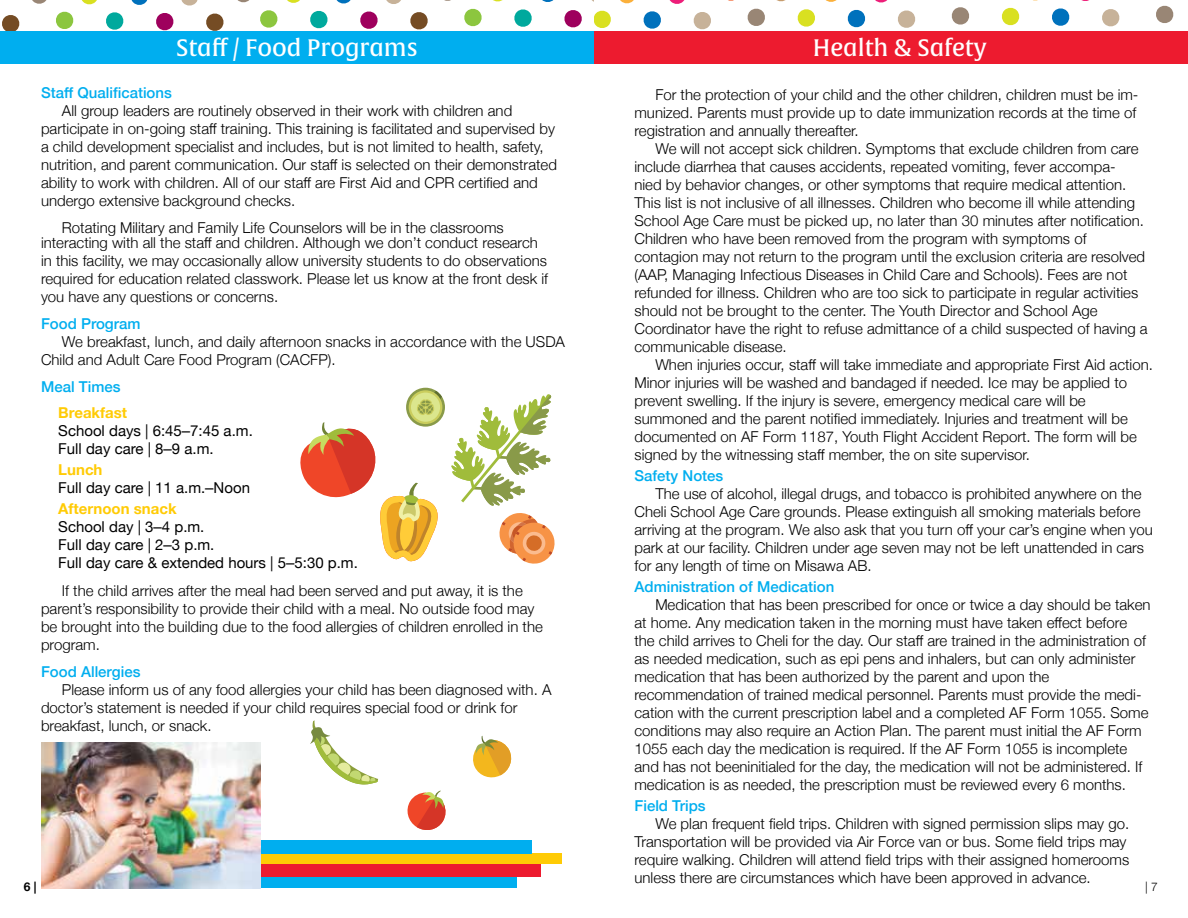
<style>
.page{position:relative;width:1188px;height:918px;background:#fff}
.page>*{position:absolute;margin:0;border:0;box-sizing:border-box;transform-origin:0 0}
.t1{font:23.4px "Alverata Informal PE Medium";color:#fff}
.t2{font:300 15px/18px "Helvetica Neue";color:#000}
.t3{font:15px/18px "Helvetica Neue";color:#000}
.t4{font:500 15px "Helvetica Neue";color:#00aeef}
.t5{font:700 12px "Helvetica Neue";color:#000}
.t6{font:300 12px "Helvetica Neue";color:#000}
.s1{font-weight:700;color:#ffcb05}
.s2{font-family:"Helvetica"}
</style>
<div class="page">
<svg style="left:464px;top:8px;width:18px;height:19px"></svg>
<svg style="left:493px;top:0;width:10px;height:2px"></svg>
<svg style="left:514px;top:9px;width:18px;height:18px"></svg>
<svg style="left:542px;top:0;width:12px;height:2px"></svg>
<svg style="left:237px;top:0;width:12px;height:3px"></svg>
<svg style="left:260px;top:10px;width:18px;height:18px"></svg>
<svg style="left:287px;top:0;width:13px;height:3px"></svg>
<svg style="left:310px;top:11px;width:18px;height:18px"></svg>
<svg style="left:336px;top:0;width:15px;height:4px"></svg>
<svg style="left:360px;top:11px;width:18px;height:18px"></svg>
<svg style="left:386px;top:0;width:15px;height:4px"></svg>
<svg style="left:410px;top:12px;width:18px;height:18px"></svg>
<svg style="left:32px;top:0;width:15px;height:4px"></svg>
<svg style="left:56px;top:11px;width:18px;height:18px"></svg>
<svg style="left:81px;top:0;width:16px;height:5px"></svg>
<svg style="left:106px;top:12px;width:18px;height:18px"></svg>
<svg style="left:131px;top:0;width:16px;height:5px"></svg>
<svg style="left:156px;top:13px;width:18px;height:18px"></svg>
<svg style="left:181px;top:0;width:17px;height:6px"></svg>
<svg style="left:206px;top:13px;width:18px;height:18px"></svg>
<svg style="left:2px;top:15px;width:18px;height:16px"></svg>
<svg style="left:1156px;top:5px;width:18px;height:18px"></svg>
<svg style="left:951px;top:7px;width:18px;height:18px"></svg>
<svg style="left:1001px;top:7px;width:19px;height:19px"></svg>
<svg style="left:1052px;top:8px;width:18px;height:18px"></svg>
<svg style="left:1102px;top:9px;width:18px;height:18px"></svg>
<svg style="left:747px;top:8px;width:18px;height:18px"></svg>
<svg style="left:776px;top:0;width:10px;height:2px"></svg>
<svg style="left:797px;top:9px;width:18px;height:18px"></svg>
<svg style="left:826px;top:0;width:11px;height:2px"></svg>
<svg style="left:847px;top:9px;width:19px;height:19px"></svg>
<svg style="left:875px;top:0;width:12px;height:3px"></svg>
<svg style="left:898px;top:10px;width:18px;height:18px"></svg>
<svg style="left:564px;top:0;width:70px;height:28px"></svg>
<svg style="left:643px;top:0;width:42px;height:29px"></svg>
<svg style="left:693px;top:12px;width:18px;height:18px"></svg>
<div style="left:0;top:31px;width:594px;height:33px;background:#00aeef"></div>
<div style="left:595px;top:31px;width:593px;height:33px;background:#ed1b2f"></div>
<div style="left:143px;top:853px;width:419px;height:11px;background:#ffcb05"></div>
<div style="left:181px;top:840px;width:350px;height:14px;background:#00aeef"></div>
<div style="left:208px;top:874px;width:308px;height:14px;background:#00aeef"></div>
<div style="left:169px;top:864px;width:372px;height:12px;background:#ed1b2f"></div>
<img style="left:41px;top:742px;width:219px;height:147px">
<svg style="left:406px;top:388px;width:39px;height:39px"></svg>
<div style="left:409px;top:390px;width:33px;height:34px;background:#cacd5d;border-radius:50%"></div>
<div style="left:411px;top:393px;width:29px;height:29px;background:#dbe68d;border-radius:50%"></div>
<svg style="left:417px;top:391px;width:25px;height:24px"></svg>
<svg style="left:451px;top:394px;width:104px;height:170px"></svg>
<svg style="left:300px;top:422px;width:138px;height:140px"></svg>
<svg style="left:310px;top:720px;width:68px;height:65px"></svg>
<svg style="left:473px;top:736px;width:39px;height:42px"></svg>
<svg style="left:407px;top:791px;width:39px;height:39px"></svg>
<h1 class="t1" style="left:176px;top:33px;width:243px">Staff / Food Programs</h1>
<h1 class="t1" style="left:813px;top:32px;width:175px">Health &amp; Safety</h1>
<p class="t4" style="left:41px;top:80px;width:132px">Staff Qualifications</p>
<p class="t2" style="left:41px;top:100px;width:517px;text-indent:21px">All group leaders are routinely observed in their work with children and participate in on-going staff training. This training is facilitated and supervised by a child development specialist and includes, but is not limited to health, safety, nutrition, and parent communication. Our staff is selected on their demonstrated ability to work with children. All of our staff are First Aid and CPR certified and undergo extensive background checks.</p>
<p class="t2" style="left:41px;top:219px;width:498px;line-height:15px;text-indent:21px">Rotating Military and Family Life Counselors will be in the classrooms interacting with all the staff and children. Although we don’t conduct research</p>
<p class="t2" style="left:41px;top:250px;width:509px;text-align:justify">in this facility, we may occasionally allow university students to do observations required for education related classwork. Please let us know at the front desk if you have any questions or concerns.</p>
<p class="t4" style="left:41px;top:311px;width:101px">Food Program</p>
<p class="t2" style="left:41px;top:331px;width:526px;text-indent:21px">We breakfast, lunch, and daily afternoon snacks in accordance with the USDA<br>Child and Adult Care Food Program (CACFP).</p>
<p class="t4" style="left:41px;top:374px;width:81px">Meal Times</p>
<p class="t2" style="left:634px;top:84px;width:506px;text-indent:21px">For the protection of your child and the other children, children must be im&shy;munized. Parents must provide up to date immunization records at the time of registration and annually thereafter.</p>
<p class="t2" style="left:634px;top:138px;width:515px;text-indent:21px">We will not accept sick children. Symptoms that exclude children from care include diarrhea that causes accidents, repeated vomiting, fever accompa-<br>nied by behavior changes, or other symptoms that require medical attention.<br>This list is not inclusive of all illnesses. Children who become ill while attending School Age Care must be picked up, no later than 30 minutes after notification.<br>Children who have been removed from the program with symptoms of contagion may not return to the program until the exclusion criteria are resolved (AAP, Managing Infectious Diseases in Child Care and Schools). Fees are not refunded for illness. Children who are too sick to participate in regular activities should not be brought to the center. The Youth Director and School Age Coordinator have the right to refuse admittance of a child suspected of having a communicable disease.</p>
<p class="t2" style="left:634px;top:354px;width:520px;text-indent:21px">When injuries occur, staff will take immediate and appropriate First Aid action.<br>Minor injuries will be washed and bandaged if needed. Ice may be applied to prevent swelling. If the injury is severe, emergency medical care will be summoned and the parent notified immediately. Injuries and treatment will be documented on AF Form 1187, Youth Flight Accident Report. The form will be signed by the witnessing staff member, the on site supervisor.</p>
<p class="t4" style="left:634px;top:463px;width:90px">Safety Notes</p>
<p class="t2" style="left:634px;top:483px;width:520px;text-indent:21px">The use of alcohol, illegal drugs, and tobacco is prohibited anywhere on the Cheli School Age Care grounds. Please extinguish all smoking materials before arriving at the program. We also ask that you turn off your car’s engine when you park at our facility. Children under age seven may not be left unattended in cars for any length of time on Misawa AB.</p>
<p class="t4" style="left:634px;top:574px;width:201px">Administration of Medication</p>
<p class="t2" style="left:634px;top:594px;width:518px;text-indent:21px">Medication that has been prescribed for once or twice a day should be taken at home. Any medication taken in the morning must have taken effect before the child arrives to Cheli for the day. Our staff are trained in the administration of as needed medication, such as epi pens and inhalers, but can only administer medication that has been authorized by the parent and upon the recommendation of trained medical personnel. Parents must provide the medi&shy;cation with the current prescription label and a completed AF Form 1055. Some conditions may also require an Action Plan. The parent must initial the AF Form 1055 each day the medication is required. If the AF Form 1055 is incomplete and has not beeninitialed for the day, the medication will not be administered. If medication is as needed, the prescription must be reviewed every 6 months.</p>
<p class="t4" style="left:634px;top:793px;width:73px">Field Trips</p>
<p class="t2" style="left:634px;top:813px;width:496px;text-indent:21px">We plan frequent field trips. Children with signed permission slips may go.<br>Transportation will be provided via Air Force van or bus. Some field trips may require walking. Children will attend field trips with their assigned homerooms unless there are circumstances which have been approved in advance.</p>
<p class="t3" style="left:58px;top:404px;width:196px"><span class="s1">Breakfast<br></span>School days | 6:45<span class="s2">–</span>7:45 a.m.<br>Full day care | 8<span class="s2">–</span>9 a.m.</p>
<p class="t3" style="left:58px;top:461px;width:193px"><span class="s1">Lunch<br></span>Full day care | 11 a.m.<span class="s2">–</span>Noon</p>
<p class="t3" style="left:58px;top:500px;width:301px"><span class="s1">Afternoon snack<br></span>School day | 3<span class="s2">–</span>4 p.m.<br>Full day care | 2<span class="s2">–</span>3 p.m.<br>Full day care &amp; extended hours | 5<span class="s2">–</span>5:30 p.m.</p>
<p class="t2" style="left:41px;top:580px;width:503px;text-indent:21px">If the child arrives after the meal had been served and put away, it is the parent’s responsibility to provide their child with a meal. No outside food may be brought into the building due to the food allergies of children enrolled in the program.</p>
<p class="t4" style="left:41px;top:659px;width:101px">Food Allergies</p>
<p class="t2" style="left:41px;top:679px;width:512px;text-indent:21px">Please inform us of any food allergies your child has been diagnosed with. A doctor’s statement is needed if your child requires special food or drink for breakfast, lunch, or snack.</p>
<p class="t5" style="left:24px;top:877px;width:14px">6 |</p>
<p class="t6" style="left:1145px;top:877px;width:14px">| 7</p>
</div>
